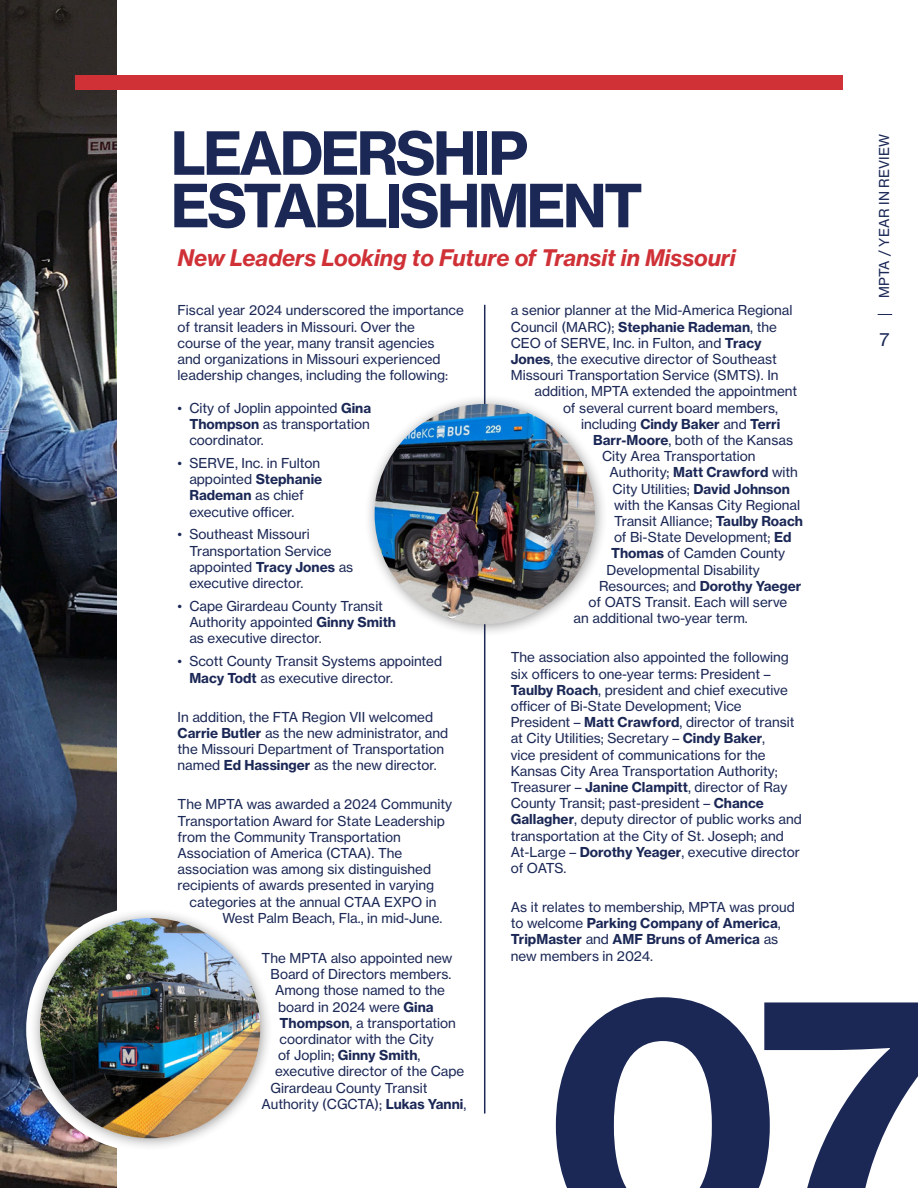
<style>
.page{position:relative;width:918px;height:1188px;background:#fff}
.page>*{position:absolute;margin:0;border:0;box-sizing:border-box;transform-origin:0 0}
.t1{font:345px "N Haas Grotesk TX Pro 75 Bd";color:#1b2856}
.Body__Left{font:58.5px/52.5px "N Haas Grotesk TX Pro 75 Bd";letter-spacing:-.05em;color:#1b2856}
.Body__Left-2{font:22.5px "N Haas Grotesk TX Pro 76 Bd It";color:#cf3137}
.t2{font:18px "N Haas Grotesk TX Pro 55 Rg";color:#1b2856}
.t3{font:13.5px/16.2px "N Haas Grotesk TX Pro 55 Rg";color:#1b2856}
.t4{font:13.5px "N Haas Grotesk TX Pro 75 Bd";color:#1b2856}
.s1{font-family:"N Haas Grotesk TX Pro 75 Bd"}
.s2{font-family:"N Haas Grotesk TX Pro 55 Rg"}
</style>
<div class="page">
<img style="left:0;top:0;width:117px;height:1188px">
<div style="left:75px;top:75px;width:768px;height:15px;background:#cf3137"></div>
<svg style="left:878px;top:314px;width:14px;height:1px"></svg>
<hr style="left:485px;top:305px;width:1px;height:808px;background:#1b2856">
<hr style="left:484px;top:305px;width:1px;height:808px;background:#1b2856">
<div style="left:364px;top:393px;width:244px;height:244px;background:#231f20;opacity:.44"></div>
<img style="left:375px;top:404px;width:220px;height:220px;border-radius:110px">
<div style="left:29px;top:907px;width:244px;height:244px;background:#231f20;opacity:.44"></div>
<img style="left:40px;top:918px;width:220px;height:220px;border-radius:110px">
<p class="Body__Left" style="left:171px;top:127px;width:474px">LEADERSHIP<br>ESTABLISHMENT</p>
<p class="Body__Left-2" style="left:178px;top:243px;width:560px">New Leaders Looking to Future of Transit in Missouri</p>
<p class="t3" style="left:876px;top:298px;width:166px;rotate:-90deg">MPTA / YEAR IN REVIEW</p>
<p class="t3" style="left:178px;top:302px;width:288px">Fiscal year 2024 underscored the importance of transit leaders in Missouri. Over the<br>course of the year, many transit agencies<br>and organizations in Missouri experienced leadership changes, including the following:</p>
<p class="t3" style="left:189px;top:400px;width:183px;text-align:justify;text-indent:-12px">• City of Joplin appointed <span class="s1">Gina Thompson</span> as transportation coordinator.</p>
<p class="t3" style="left:189px;top:455px;width:134px;text-indent:-12px">• SERVE, Inc. in Fulton appointed <span class="s1">Stephanie<br>Rademan</span> as chief executive officer.</p>
<p class="t3" style="left:189px;top:526px;width:165px;text-indent:-12px">• Southeast Missouri<br>Transportation Service appointed <span class="s1">Tracy Jones</span> as executive director.</p>
<p class="t3" style="left:189px;top:598px;width:208px;text-indent:-12px">• Cape Girardeau County Transit<br>Authority appointed <span class="s1">Ginny Smith </span>as executive director.</p>
<p class="t3" style="left:189px;top:653px;width:254px;text-indent:-12px">• Scott County Transit Systems appointed<br><span class="s1">Macy Todt</span> as executive director.</p>
<p class="t3" style="left:178px;top:709px;width:272px">In addition, the FTA Region VII welcomed <span class="s1">Carrie Butler</span> as the new administrator, and the Missouri Department of Transportation named <span class="s1">Ed Hassinger</span> as the new director.</p>
<p class="t3" style="left:178px;top:796px;width:276px">The MPTA was awarded a 2024 Community</p>
<p class="t3" style="left:178px;top:813px;width:269px">Transportation Award for State Leadership</p>
<p class="t3" style="left:178px;top:829px;width:225px">from the Community Transportation</p>
<p class="t3" style="left:178px;top:845px;width:226px">Association of America (CTAA). The</p>
<p class="t3" style="left:178px;top:861px;width:255px">association was among six distinguished</p>
<p class="t3" style="left:178px;top:877px;width:258px">recipients of awards presented in varying</p>
<p class="t3" style="left:190px;top:894px;width:248px">categories at the annual CTAA EXPO in</p>
<p class="t3" style="left:223px;top:910px;width:221px">West Palm Beach, Fla., in mid-June.</p>
<p class="t3" style="left:262px;top:950px;width:192px">The MPTA also appointed new</p>
<p class="t3" style="left:271px;top:966px;width:182px">Board of Directors members.</p>
<p class="t3" style="left:275px;top:982px;width:172px">Among those named to the</p>
<p class="t3" style="left:278px;top:999px;width:157px">board in 2024 were <span class="s1">Gina</span></p>
<p class="t3" style="left:280px;top:1015px;width:178px"><span class="s1">Thompson</span>, a transportation</p>
<p class="t3" style="left:280px;top:1031px;width:156px">coordinator with the City</p>
<p class="t3" style="left:278px;top:1047px;width:144px">of Joplin; <span class="s1">Ginny Smith</span>,</p>
<p class="t3" style="left:275px;top:1063px;width:191px">executive director of the Cape</p>
<p class="t3" style="left:271px;top:1080px;width:158px">Girardeau County Transit</p>
<p class="t3" style="left:262px;top:1096px;width:206px">Authority (CGCTA); <span class="s1">Lukas Yanni</span>,</p>
<p class="t3" style="left:511px;top:302px;width:283px">a senior planner at the Mid-America Regional</p>
<p class="t3" style="left:511px;top:319px;width:268px">Council (MARC); <span class="s1">Stephanie Rademan</span>, the</p>
<p class="t3" style="left:511px;top:335px;width:252px">CEO of SERVE, Inc. in Fulton, and <span class="s1">Tracy</span></p>
<p class="t3" style="left:511px;top:351px;width:268px"><span class="s1">Jones</span>, the executive director of Southeast</p>
<p class="t3" style="left:511px;top:367px;width:269px">Missouri Transportation Service (SMTS). In</p>
<p class="t3" style="left:535px;top:383px;width:264px">addition, MPTA extended the appointment</p>
<p class="t3" style="left:563px;top:400px;width:217px">of several current board members,</p>
<p class="t4" style="left:581px;top:415px;width:201px"><span class="s2">including</span> Cindy Baker <span class="s2">and</span> Terri</p>
<p class="t3" style="left:593px;top:432px;width:202px"><span class="s1">Barr-Moore</span>, both of the Kansas</p>
<p class="t3" style="left:602px;top:448px;width:155px">City Area Transportation</p>
<p class="t3" style="left:610px;top:464px;width:190px">Authority; <span class="s1">Matt Crawford</span> with</p>
<p class="t3" style="left:613px;top:481px;width:179px">City Utilities; <span class="s1">David Johnson</span></p>
<p class="t3" style="left:614px;top:497px;width:188px">with the Kansas City Regional</p>
<p class="t3" style="left:614px;top:513px;width:191px">Transit Alliance; <span class="s1">Taulby Roach</span></p>
<p class="t3" style="left:614px;top:529px;width:179px">of Bi-State Development; <span class="s1">Ed</span></p>
<p class="t3" style="left:611px;top:545px;width:176px"><span class="s1">Thomas</span> of Camden County</p>
<p class="t3" style="left:607px;top:562px;width:155px">Developmental Disability</p>
<p class="t3" style="left:599px;top:578px;width:204px">Resources; and <span class="s1">Dorothy Yaeger</span></p>
<p class="t3" style="left:589px;top:594px;width:200px">of OATS Transit. Each will serve</p>
<p class="t3" style="left:574px;top:610px;width:176px">an additional two-year term.</p>
<p class="t3" style="left:511px;top:649px;width:293px">The association also appointed the following six officers to one-year terms: President – <span class="s1">Taulby Roach</span>, president and chief executive officer of Bi-State Development; Vice President – <span class="s1">Matt Crawford</span>, director of transit at City Utilities; Secretary – <span class="s1">Cindy Baker</span>,<br>vice president of communications for the Kansas City Area Transportation Authority; Treasurer – <span class="s1">Janine Clampitt</span>, director of Ray County Transit; past-president – <span class="s1">Chance Gallagher</span>, deputy director of public works and transportation at the City of St. Joseph; and At-Large – <span class="s1">Dorothy Yeager</span>, executive director of OATS.</p>
<p class="t3" style="left:511px;top:899px;width:285px">As it relates to membership, MPTA was proud to welcome <span class="s1">Parking Company of America</span>, <span class="s1">TripMaster</span> and <span class="s1">AMF Bruns of America</span> as new members in 2024.</p>
<p class="t1" style="left:543px;top:904px;width:411px">07</p>
<h3 class="t2" style="left:880px;top:328px;width:11px">7</h3>
</div>
